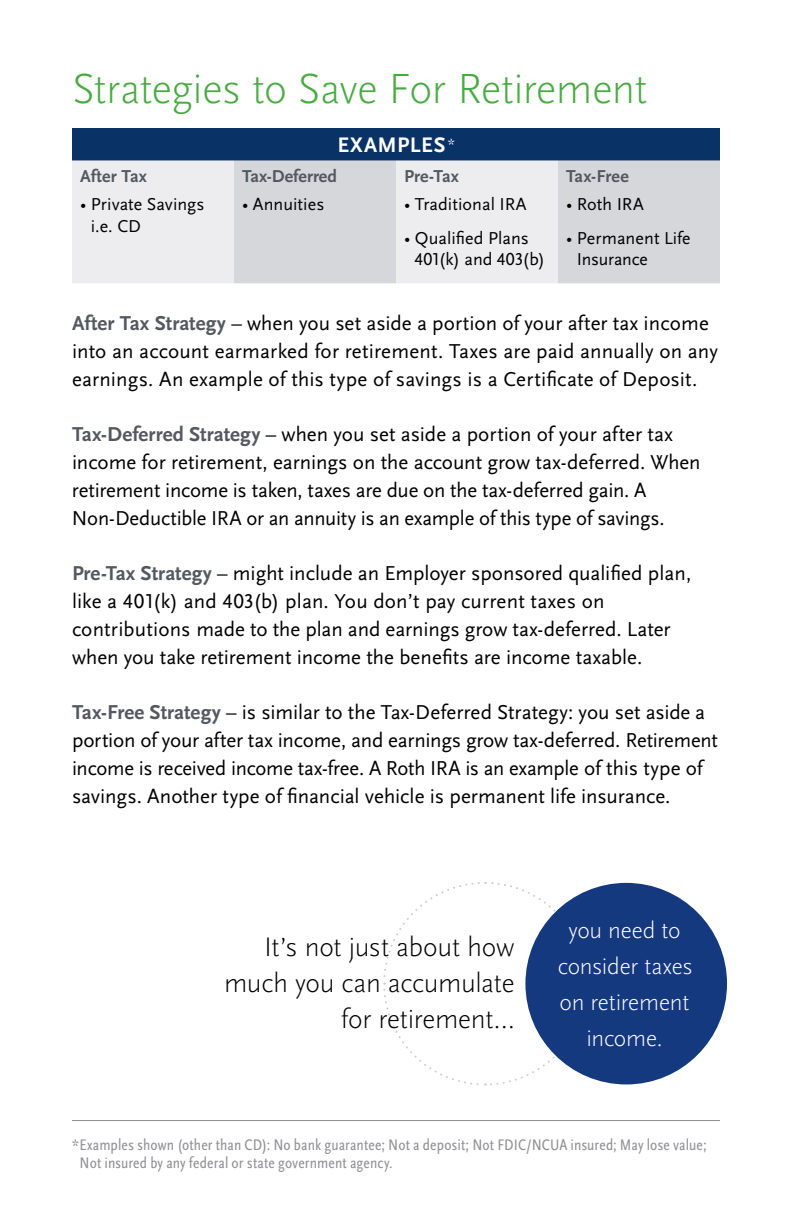
<style>
.page{position:relative;width:792px;height:1224px;background:#fff}
.page>*{position:absolute;margin:0;border:0;box-sizing:border-box;transform-origin:0 0}
.t1{font:300 44px "Scala Sans OT";letter-spacing:-.015em;color:#49aa42}
.t2{font:300 28px/36px "Scala Sans OT";letter-spacing:-.01em;color:#000;text-align:right}
.t3{font:300 24px/36px "Scala Sans OT";letter-spacing:-.01em;color:#fff;text-align:center}
.t4{font:700 22px "Scala Sans OT";letter-spacing:.02em;color:#fff}
.t5{font:21px/28px "Scala Sans OT";color:#000}
.t6{font:18px/21.6px "Scala Sans OT";color:#000}
.t7{font:700 18px "Scala Sans OT";color:#545861}
.t8{font:condensed 16px/18px "Scala Sans OT";letter-spacing:.01em;color:#919195}
.s1{font-weight:700;color:#545861}
</style>
<div class="page">
<svg style="left:383px;top:882px;width:205px;height:204px"></svg>
<hr style="left:72px;top:1120px;width:648px;height:1px;background:#919195">
<div style="left:72px;top:128px;width:648px;height:32px;background:#093266"></div>
<div style="left:72px;top:160px;width:162px;height:123px;background:#ededef"></div>
<svg style="left:234px;top:160px;width:486px;height:123px;background:#dcdde0"></svg>
<div style="left:525px;top:883px;width:202px;height:201px;background:#15397f;border-radius:50%"></div>
<h1 class="t1" style="left:72px;top:63px;width:577px">Strategies to Save For Retirement</h1>
<p class="t7" style="left:80px;top:165px;width:69px">After Tax</p>
<p class="t6" style="left:91px;top:194px;width:115px;text-indent:-11px">• Private Savings i.e. CD</p>
<p class="t4" style="left:337px;top:132px;width:119px">EXAMPLES<sup>*</sup></p>
<p class="t7" style="left:242px;top:165px;width:97px">Tax-Deferred</p>
<p class="t6" style="left:242px;top:194px;width:84px">• Annuities</p>
<p class="t7" style="left:404px;top:165px;width:57px">Pre-Tax</p>
<p class="t6" style="left:404px;top:194px;width:124px">• Traditional IRA</p>
<p class="t6" style="left:415px;top:227px;width:132px;text-indent:-11px">• Qualified Plans<br>401(k) and 403(b)</p>
<p class="t7" style="left:566px;top:165px;width:64px">Tax-Free</p>
<p class="t6" style="left:566px;top:194px;width:79px">• Roth IRA</p>
<p class="t6" style="left:577px;top:227px;width:115px;text-indent:-11px">• Permanent Life<br>Insurance</p>
<p class="t5" style="left:72px;top:310px;width:647px"><span class="s1">After Tax Strategy</span> – when you set aside a portion of your after tax income into an account earmarked for retirement. Taxes are paid annually on any earnings. An example of this type of savings is a Certificate of Deposit.</p>
<p class="t5" style="left:72px;top:421px;width:630px"><span class="s1">Tax-Deferred Strategy</span> – when you set aside a portion of your after tax income for retirement, earnings on the account grow tax-deferred. When retirement income is taken, taxes are due on the tax-deferred gain. A Non-Deductible IRA or an annuity is an example of this type of savings.</p>
<p class="t5" style="left:72px;top:560px;width:621px"><span class="s1">Pre-Tax Strategy</span> – might include an Employer sponsored qualified plan, like a 401(k) and 403(b) plan. You don’t pay current taxes on contributions made to the plan and earnings grow tax-deferred. Later when you take retirement income the benefits are income taxable.</p>
<p class="t5" style="left:72px;top:699px;width:647px"><span class="s1">Tax-Free Strategy</span> – is similar to the Tax-Deferred Strategy: you set aside a portion of your after tax income, and earnings grow tax-deferred. Retirement income is received income tax-free. A Roth IRA is an example of this type of savings. Another type of financial vehicle is permanent life insurance.</p>
<h2 class="t2" style="left:224px;top:929px;width:292px">It’s not just about how much you can accumulate for retirement…</h2>
<p class="t3" style="left:558px;top:913px;width:137px">you need to consider taxes on retirement income.</p>
<p class="t8" style="left:80px;top:1136px;width:629px;text-indent:-8px">*Examples shown (other than CD): No bank guarantee; Not a deposit; Not FDIC/NCUA insured; May lose value;<br>Not insured by any federal or state government agency.</p>
</div>
